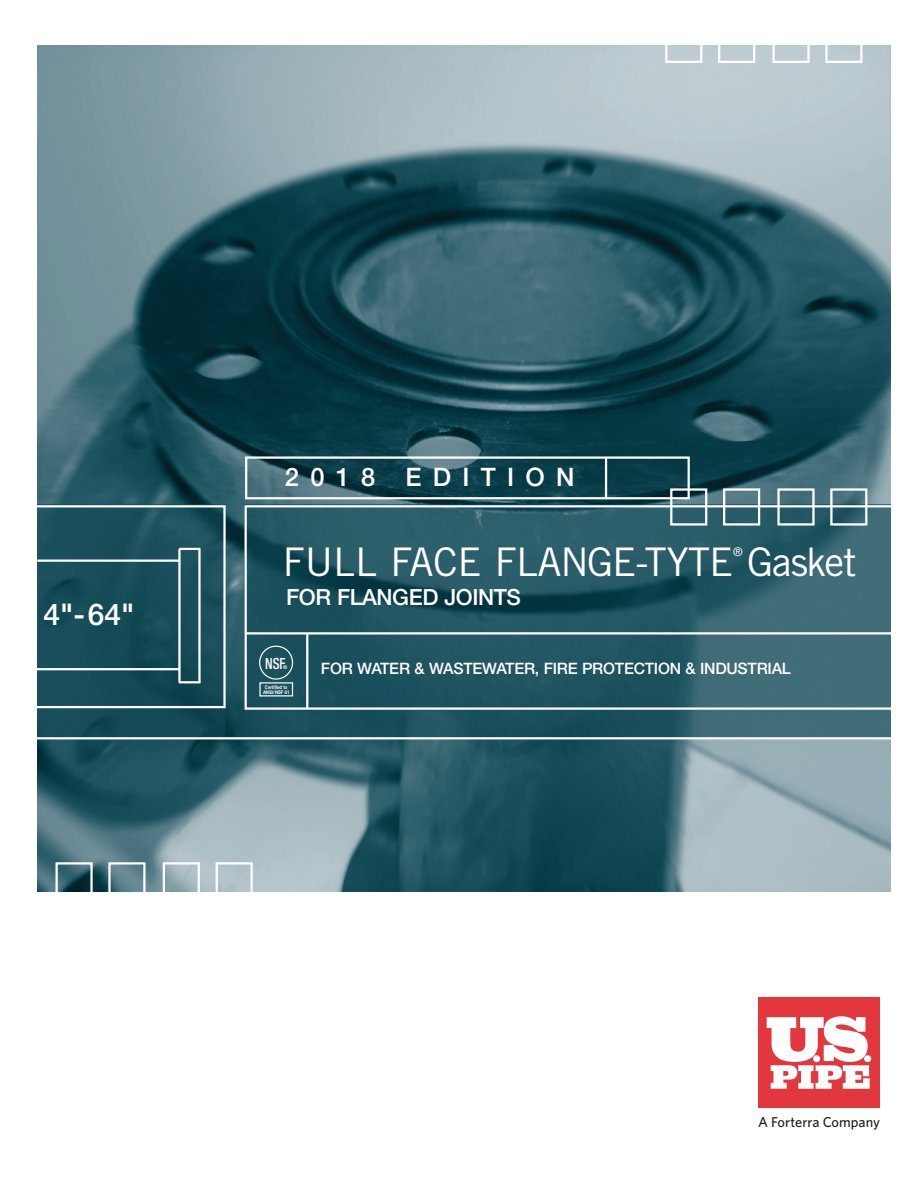
<style>
.page{position:relative;width:918px;height:1188px;background:#fff}
.page>*{position:absolute;margin:0;border:0;box-sizing:border-box;transform-origin:0 0}
.t1{font:39.45px "Trade Gothic LT Std";letter-spacing:-.02em;color:#fff}
.t2{font:500 30px "Helvetica Neue LT Std";color:#fff}
.t3{font:500 25.5px "Helvetica Neue LT Std";letter-spacing:.44em;color:#fff}
.t4{font:500 22.35px "Helvetica Neue LT Std";letter-spacing:-.02em;color:#fff}
.t5{font:500 15.75px "Helvetica Neue LT Std";letter-spacing:-.015em;color:#fff}
.t6{font:500 condensed 15.45px "Helvetica Neue LT Std";color:#fff;scale:.85 1}
.t7{font:500 14.4px "Whitney";color:#231f20}
.t8{font:12px "Trade Gothic LT Std";color:#fff}
.t9{font:700 5.1px "Helvetica Neue LT Std";color:#fff}
.t10{font:700 4.95px/4.5px "Helvetica Neue LT Std";letter-spacing:-.005em;color:#fff;text-align:center;scale:.85 1}
</style>
<div class="page">
<img style="left:37px;top:45px;width:854px;height:847px">
<div style="left:10px;top:505px;width:216px;height:203px;border:2px solid #fff"></div>
<div style="left:245px;top:505px;width:663px;height:205px;border:2px solid #fff"></div>
<hr style="left:246px;top:632px;width:655px;height:3px;background:#fff">
<hr style="left:306px;top:634px;width:2px;height:75px;background:#fff">
<div style="left:830px;top:488px;width:37px;height:38px;border:2px solid #fff"></div>
<div style="left:777px;top:488px;width:38px;height:38px;border:2px solid #fff"></div>
<div style="left:723px;top:488px;width:37px;height:38px;border:2px solid #fff"></div>
<div style="left:670px;top:488px;width:37px;height:38px;border:2px solid #fff"></div>
<div style="left:216px;top:862px;width:37px;height:37px;border:2px solid #fff"></div>
<div style="left:163px;top:862px;width:37px;height:37px;border:2px solid #fff"></div>
<div style="left:108px;top:862px;width:38px;height:37px;border:2px solid #fff"></div>
<div style="left:56px;top:862px;width:37px;height:37px;border:2px solid #fff"></div>
<div style="left:825px;top:26px;width:37px;height:37px;border:2px solid #fff"></div>
<div style="left:772px;top:26px;width:38px;height:37px;border:2px solid #fff"></div>
<div style="left:718px;top:26px;width:37px;height:37px;border:2px solid #fff"></div>
<div style="left:665px;top:26px;width:37px;height:37px;border:2px solid #fff"></div>
<div style="left:245px;top:456px;width:445px;height:43px;border:2px solid #fff"></div>
<hr style="left:605px;top:457px;width:2px;height:41px;background:#fff">
<hr style="left:17px;top:737px;width:885px;height:2px;background:#fff">
<div style="left:259px;top:646px;width:34px;height:34px;border:1px solid #fff;border-radius:50%"></div>
<hr style="left:37px;top:560px;width:142px;height:2px;background:#fff">
<hr style="left:178px;top:549px;width:3px;height:133px;background:#fff">
<hr style="left:179px;top:548px;width:21px;height:2px;background:#fff">
<hr style="left:198px;top:549px;width:3px;height:133px;background:#fff">
<hr style="left:179px;top:681px;width:22px;height:2px;background:#fff">
<hr style="left:36px;top:668px;width:144px;height:2px;background:#fff">
<div style="left:758px;top:998px;width:122px;height:110px;background:#e1373d"></div>
<div style="left:864px;top:1055px;width:7px;height:7px;background:#fff;border-radius:50%"></div>
<svg style="left:767px;top:1016px;width:103px;height:73px"></svg>
<h2 class="t2" style="left:44px;top:597px;width:92px">4"-64"</h2>
<h3 class="t3" style="left:285px;top:462px;width:291px">2018 EDITION</h3>
<p class="t8" style="left:733px;top:544px;width:11px">®</p>
<h1 class="t1" style="left:283px;top:538px;width:575px">FULL FACE FLANGE-TYTE Gasket</h1>
<h3 class="t4" style="left:286px;top:583px;width:236px">FOR FLANGED JOINTS</h3>
<p class="t6" style="left:265px;top:654px;width:26px">NSF</p>
<p class="t9" style="left:283px;top:664px;width:6px">®</p>
<p class="t10" style="left:263px;top:685px;width:33px">Certified to<br>ANSI/NSF 61</p>
<p class="t5" style="left:321px;top:659px;width:472px">FOR WATER &amp; WASTEWATER, FIRE PROTECTION &amp; INDUSTRIAL</p>
<p class="t7" style="left:758px;top:1112px;width:123px">A Forterra Company</p>
</div>
